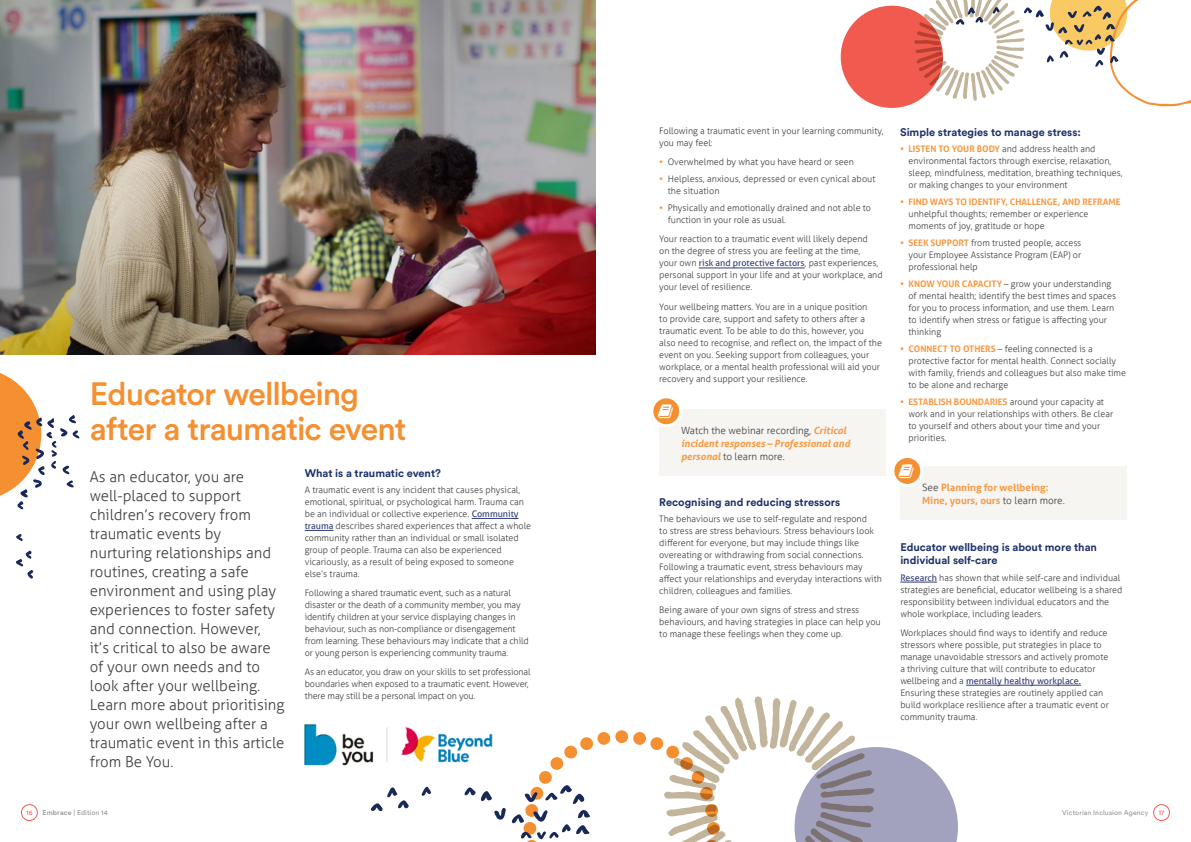
<style>
.page{position:relative;width:1191px;height:842px;background:#fff}
.page>*{position:absolute;margin:0;border:0;box-sizing:border-box;transform-origin:0 0}
.t1{font:500 32px/35px "Circular Std";letter-spacing:-.03em;color:#f49032}
.t2{font:300 15px/19px "Aller";color:#414042}
.t3{font:700 11px/13px "Circular Std";color:#1d306a}
.t4{font:italic 700 10px/13px "Aller";color:#f59a45}
.t5{font:700 10px/12.5px "Aller";color:#f59a45}
.t6{font:300 9px/12px "Aller";color:#414042}
.t7{font:700 9px "Aller";color:#f59a45}
.t8{font:7px "Circular Std";letter-spacing:.01em;color:#939598}
.t9{font:6.5px "Circular Std";color:#f15b4f}
.s1{font-weight:400;color:#303d74}
.s2{font-weight:700;color:#f59a45}
.s3{font-weight:300;font-style:normal;color:#414042}
.s4{font-weight:300;color:#414042}
.s5{font-weight:500}
</style>
<div class="page">
<img style="left:304px;top:724px;width:189px;height:42px">
<hr style="left:472px;top:518px;width:46px;height:1px;background:#303d74">
<svg style="left:305px;top:530px;width:28px;height:1px"></svg>
<hr style="left:698px;top:268px;width:106px;height:1px;background:#303d74">
<img style="left:0;top:0;width:595px;height:354px">
<div style="left:840px;top:6px;width:103px;height:102px;background:#f15b4f;border-radius:50%"></div>
<svg style="left:914px;top:0;width:277px;height:106px"></svg>
<svg style="left:16px;top:551px;width:17px;height:28px"></svg>
<svg style="left:16px;top:534px;width:7px;height:7px"></svg>
<svg style="left:0;top:373px;width:79px;height:136px"></svg>
<div style="left:659px;top:409px;width:227px;height:67px;background:#f7f5f2"></div>
<svg style="left:652px;top:397px;width:28px;height:29px"></svg>
<div style="left:650px;top:395px;width:32px;height:32px;border:3px solid #fff;border-radius:50%"></div>
<div style="left:900px;top:466px;width:227px;height:53px;background:#f7f5f2"></div>
<svg style="left:893px;top:456px;width:28px;height:29px"></svg>
<div style="left:891px;top:455px;width:32px;height:32px;border:3px solid #fff;border-radius:50%"></div>
<hr style="left:900px;top:582px;width:37px;height:1px;background:#303d74">
<hr style="left:966px;top:685px;width:115px;height:1px;background:#303d74">
<svg style="left:494px;top:808px;width:12px;height:12px"></svg>
<svg style="left:371px;top:787px;width:38px;height:24px"></svg>
<svg style="left:464px;top:787px;width:28px;height:14px"></svg>
<svg style="left:421px;top:787px;width:10px;height:9px"></svg>
<svg style="left:512px;top:696px;width:446px;height:146px"></svg>
<div style="left:1153px;top:804px;width:16px;height:17px;border:1px solid #f15b4f;border-radius:50%"></div>
<div style="left:21px;top:804px;width:17px;height:17px;border:1px solid #f15b4f;border-radius:50%"></div>
<svg style="left:658px;top:405px;width:15px;height:13px"></svg>
<svg style="left:899px;top:464px;width:15px;height:14px"></svg>
<h1 class="t1" style="left:90px;top:376px;width:318px">Educator wellbeing after a traumatic event</h1>
<p class="t2" style="left:90px;top:467px;width:196px">As an educator, you are well-placed to support children’s recovery from traumatic events by nurturing relationships and routines, creating a safe environment and using play experiences to foster safety and connection. However,<br>it’s critical to also be aware of your own needs and to look after your wellbeing.<br>Learn more about prioritising your own wellbeing after a traumatic event in this article from Be You.</p>
<p class="t3" style="left:305px;top:466px;width:138px">What is a traumatic event?</p>
<p class="t6" style="left:305px;top:484px;width:228px">A traumatic event is any incident that causes physical, emotional, spiritual, or psychological harm. Trauma can be an individual or collective experience. <span class="s1">Community trauma</span> describes shared experiences that affect a whole community rather than an individual or small isolated group of people. Trauma can also be experienced vicariously, as a result of being exposed to someone else’s trauma.</p>
<p class="t6" style="left:305px;top:587px;width:225px">Following a shared traumatic event, such as a natural disaster or the death of a community member, you may identify children at your service displaying changes in behaviour, such as non-compliance or disengagement from learning. These behaviours may indicate that a child or young person is experiencing community trauma.</p>
<p class="t6" style="left:305px;top:666px;width:227px">As an educator, you draw on your skills to set professional boundaries when exposed to a traumatic event. However, there may still be a personal impact on you.</p>
<p class="t6" style="left:659px;top:125px;width:226px">Following a traumatic event in your learning community, you may feel:</p>
<p class="t6" style="left:659px;top:156px;width:196px"><span class="s2">•</span> Overwhelmed by what you have heard or seen</p>
<p class="t6" style="left:668px;top:173px;width:209px;text-indent:-9px"><span class="s2">•</span> Helpless, anxious, depressed or even cynical about the situation</p>
<p class="t6" style="left:668px;top:202px;width:205px;text-indent:-9px"><span class="s2">•</span> Physically and emotionally drained and not able to function in your role as usual.</p>
<p class="t6" style="left:659px;top:233px;width:225px">Your reaction to a traumatic event will likely depend<br>on the degree of stress you are feeling at the time,<br>your own <span class="s1">risk and protective factors</span>, past experiences, personal support in your life and at your workplace, and your level of resilience.</p>
<p class="t6" style="left:659px;top:300px;width:224px">Your wellbeing matters. You are in a unique position<br>to provide care, support and safety to others after a traumatic event. To be able to do this, however, you also need to recognise, and reflect on, the impact of the event on you. Seeking support from colleagues, your workplace, or a mental health professional will aid your recovery and support your resilience.</p>
<p class="t4" style="left:681px;top:424px;width:170px"><span class="s3">Watch the webinar recording,</span> Critical incident responses – Professional and personal <span class="s3">to learn more.</span></p>
<p class="t3" style="left:659px;top:495px;width:182px">Recognising and reducing stressors</p>
<p class="t6" style="left:659px;top:513px;width:224px">The behaviours we use to self-regulate and respond<br>to stress are stress behaviours. Stress behaviours look different for everyone, but may include things like overeating or withdrawing from social connections.<br>Following a traumatic event, stress behaviours may affect your relationships and everyday interactions with children, colleagues and families.</p>
<p class="t6" style="left:659px;top:604px;width:223px">Being aware of your own signs of stress and stress behaviours, and having strategies in place can help you to manage these feelings when they come up.</p>
<p class="t3" style="left:900px;top:125px;width:182px">Simple strategies to manage stress:</p>
<p class="t6" style="left:908px;top:143px;width:216px;text-indent:-9px"><span class="s2">• LISTEN TO YOUR BODY</span> and address health and environmental factors through exercise, relaxation, sleep, mindfulness, meditation, breathing techniques, or making changes to your environment</p>
<p class="t7" style="left:900px;top:196px;width:222px">• FIND WAYS TO IDENTIFY, CHALLENGE, AND REFRAME</p>
<p class="t6" style="left:908px;top:208px;width:181px">unhelpful thoughts; remember or experience moments of joy, gratitude or hope</p>
<p class="t6" style="left:908px;top:237px;width:174px;text-align:justify;text-indent:-9px"><span class="s2">• SEEK SUPPORT</span> from trusted people, access your Employee Assistance Program (EAP) or professional help</p>
<p class="t6" style="left:908px;top:277px;width:209px;text-indent:-9px"><span class="s2">• KNOW YOUR CAPACITY</span> – grow your understanding of mental health; identify the best times and spaces for you to process information, and use them. Learn to identify when stress or fatigue is affecting your thinking</p>
<p class="t6" style="left:908px;top:342px;width:219px;text-indent:-9px"><span class="s2">• CONNECT TO OTHERS</span> – feeling connected is a protective factor for mental health. Connect socially with family, friends and colleagues but also make time to be alone and recharge</p>
<p class="t6" style="left:908px;top:395px;width:206px;text-indent:-9px"><span class="s2">• ESTABLISH BOUNDARIES</span> around your capacity at work and in your relationships with others. Be clear to yourself and others about your time and your priorities.</p>
<p class="t5" style="left:922px;top:481px;width:144px"><span class="s4">See</span> Planning for wellbeing:<br>Mine, yours, ours <span class="s4">to learn more.</span></p>
<p class="t3" style="left:900px;top:541px;width:198px">Educator wellbeing is about more than individual self-care</p>
<p class="t6" style="left:900px;top:571px;width:224px"><span class="s1">Research</span> has shown that while self-care and individual strategies are beneficial, educator wellbeing is a shared responsibility between individual educators and the whole workplace, including leaders.</p>
<p class="t6" style="left:900px;top:626px;width:210px">Workplaces should find ways to identify and reduce stressors where possible, put strategies in place to manage unavoidable stressors and actively promote a thriving culture that will contribute to educator wellbeing and a <span class="s1">mentally healthy workplace.<br></span>Ensuring these strategies are routinely applied can build workplace resilience after a traumatic event or community trauma.</p>
<p class="t9" style="left:26px;top:809px;width:8px">16</p>
<p class="t8" style="left:43px;top:808px;width:67px"><span class="s5">Embrace</span> | Edition 14</p>
<p class="t8" style="left:1062px;top:808px;width:88px">Victorian Inclusion Agency</p>
<p class="t9" style="left:1158px;top:809px;width:7px">17</p>
</div>
